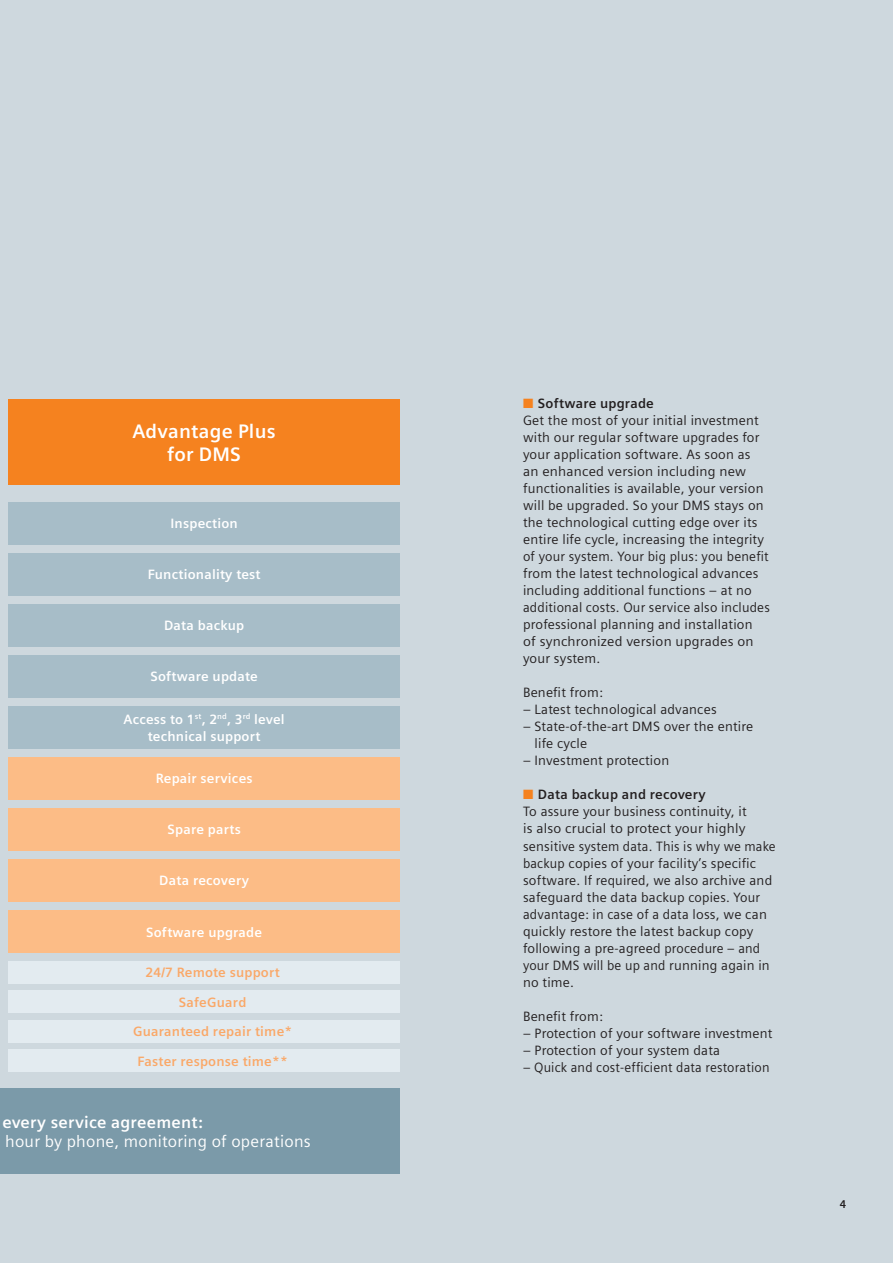
<style>
.page{position:relative;width:893px;height:1263px;background:#ced8de}
.page>*{position:absolute;margin:0;border:0;box-sizing:border-box;transform-origin:0 0}
.t1{font:700 19.5px/23.4px "Siemens Sans OT";letter-spacing:.01em;color:#fff;text-align:center}
.t2{font:16.5px "Siemens Sans OT";letter-spacing:.015em;color:#fff}
.t3{font:700 16.5px "Siemens Sans OT";letter-spacing:.015em;color:#fff}
.t4{font:13.5px/17px "Siemens Sans OT";letter-spacing:.015em;color:#231f20}
.t5{font:700 13.5px/17px "Siemens Sans OT";letter-spacing:.015em;color:#fff;text-align:center}
.t6{font:700 13.5px/29.4px "Siemens Sans OT";letter-spacing:.015em;color:#faa868;text-align:center}
.t7{font:13.5px "Siemens Sans OT";letter-spacing:.015em;color:#231f20;scale:.96 1}
.t8{font:700 11.25px "Siemens Sans OT";color:#231f20}
.s1{color:#f5821f}
.s2{font-weight:700}
</style>
<div class="page">
<div style="left:0;top:1089px;width:400px;height:85px;background:#7b9aa9"></div>
<div style="left:9px;top:400px;width:391px;height:85px;background:#f5821f"></div>
<div style="left:9px;top:706px;width:391px;height:42px;background:#a7bdc8"></div>
<div style="left:9px;top:655px;width:391px;height:42px;background:#a7bdc8"></div>
<div style="left:9px;top:604px;width:391px;height:42px;background:#a7bdc8"></div>
<div style="left:9px;top:553px;width:391px;height:42px;background:#a7bdc8"></div>
<div style="left:9px;top:502px;width:391px;height:42px;background:#a7bdc8"></div>
<div style="left:9px;top:910px;width:391px;height:42px;background:#fcbc86"></div>
<div style="left:9px;top:859px;width:391px;height:42px;background:#fcbc86"></div>
<div style="left:9px;top:808px;width:391px;height:42px;background:#fcbc86"></div>
<div style="left:9px;top:757px;width:391px;height:42px;background:#fcbc86"></div>
<div style="left:9px;top:990px;width:391px;height:23px;background:#e3ebf0"></div>
<div style="left:9px;top:1020px;width:391px;height:22px;background:#e3ebf0"></div>
<div style="left:9px;top:1049px;width:391px;height:22px;background:#e3ebf0"></div>
<div style="left:9px;top:961px;width:391px;height:22px;background:#e3ebf0"></div>
<h1 class="t1" style="left:133px;top:421px;width:145px">Advantage Plus for DMS</h1>
<p class="t5" style="left:170px;top:516px;width:69px">Inspection</p>
<p class="t5" style="left:148px;top:567px;width:114px">Functionality test</p>
<p class="t5" style="left:164px;top:618px;width:82px">Data backup</p>
<p class="t5" style="left:150px;top:669px;width:109px">Software update</p>
<p class="t5" style="left:124px;top:712px;width:163px">Access to 1<sup>st</sup>, 2<sup>nd</sup>, 3<sup>rd</sup> level technical support</p>
<p class="t5" style="left:156px;top:771px;width:98px">Repair services</p>
<p class="t5" style="left:167px;top:822px;width:75px">Spare parts</p>
<p class="t5" style="left:159px;top:873px;width:91px">Data recovery</p>
<p class="t5" style="left:146px;top:924px;width:117px">Software upgrade</p>
<p class="t6" style="left:145px;top:959px;width:136px">24/7 Remote support</p>
<p class="t6" style="left:133px;top:989px;width:161px">SafeGuard<br>Guaranteed repair time*<br>Faster response time**</p>
<p class="t3" style="left:2px;top:1115px;width:202px">every service agreement:</p>
<p class="t2" style="left:5px;top:1135px;width:307px">hour by phone, monitoring of operations</p>
<p class="t4" style="left:523px;top:396px;width:248px"><span class="s1">■</span> <span class="s2">Software upgrade<br></span>Get the most of your initial investment with our regular software upgrades for your application software. As soon as<br>an enhanced version including new functionalities is available, your version will be upgraded. So your DMS stays on the technological cutting edge over its entire life cycle, increasing the integrity of your system. Your big plus: you benefit from the latest technological advances including additional functions – at no additional costs. Our service also includes professional planning and installation<br>of synchronized version upgrades on your system.</p>
<p class="t4" style="left:523px;top:685px;width:81px">Benefit from:</p>
<p class="t4" style="left:523px;top:702px;width:195px">– Latest technological advances</p>
<p class="t4" style="left:535px;top:719px;width:220px;text-indent:-12px">– State-of-the-art DMS over the entire life cycle</p>
<p class="t4" style="left:523px;top:753px;width:148px">– Investment protection</p>
<p class="t4" style="left:523px;top:787px;width:254px"><span class="s1">■</span> <span class="s2">Data backup and recovery<br></span>To assure your business continuity, it<br>is also crucial to protect your highly sensitive system data. This is why we make backup copies of your facility’s specific software. If required, we also archive and safeguard the data backup copies. Your advantage: in case of a data loss, we can quickly restore the latest backup copy following a pre-agreed procedure – and your DMS will be up and running again in no time.</p>
<p class="t4" style="left:523px;top:1009px;width:81px">Benefit from:</p>
<p class="t4" style="left:523px;top:1026px;width:251px">– Protection of your software investment</p>
<p class="t4" style="left:523px;top:1043px;width:199px">– Protection of your system data</p>
<p class="t7" style="left:523px;top:1061px;width:258px">– Quick and cost-efficient data restoration</p>
<p class="t8" style="left:840px;top:1199px;width:8px">4</p>
</div>
